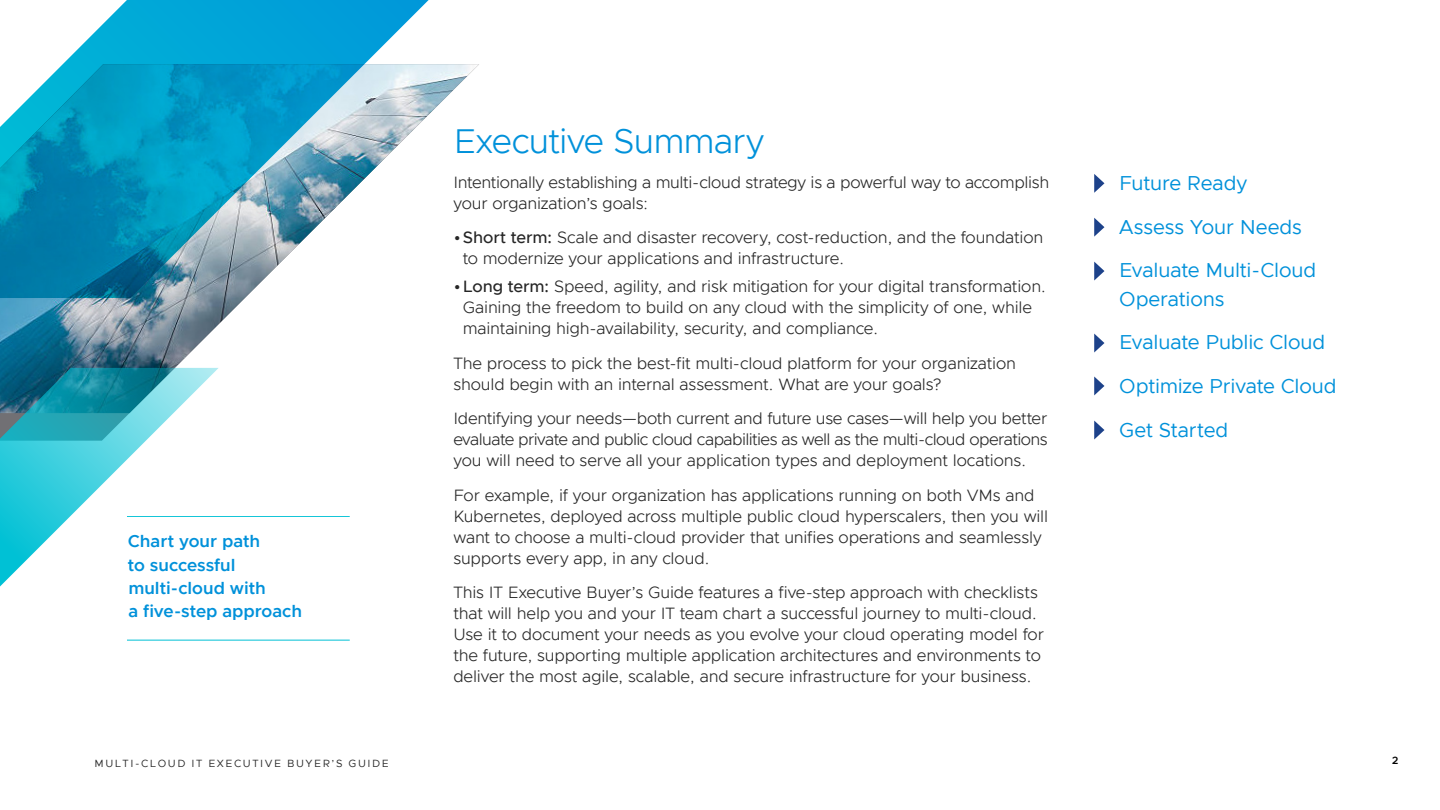
<style>
.page{position:relative;width:1440px;height:810px;background:#fff}
.page>*{position:absolute;margin:0;border:0;box-sizing:border-box;transform-origin:0 0}
.t1{font:300 34.5px "Metropolis";letter-spacing:-.025em;color:#0091da}
.t2{font:20.25px/43.7px "Metropolis";letter-spacing:-.01em;color:#0091da}
.t3{font:600 17.25px/23.2px "Metropolis";color:#0091da}
.t4{font:300 16.5px/21px "Metropolis";letter-spacing:-.01em;color:#262626}
.t5{font:10.5px "Metropolis";letter-spacing:.15em;color:#262626}
.t6{font:600 10.5px "Metropolis";color:#000}
.s1{font-weight:500}
</style>
<div class="page">
<svg style="left:63px;top:0;width:366px;height:64px"></svg>
<img style="left:0;top:64px;width:479px;height:304px">
<svg style="left:0;top:368px;width:219px;height:272px"></svg>
<hr style="left:127px;top:516px;width:223px;height:1px;background:#00c1d5">
<hr style="left:127px;top:640px;width:223px;height:1px;background:#00c1d5">
<svg style="left:1094px;top:174px;width:10px;height:19px"></svg>
<svg style="left:1094px;top:218px;width:10px;height:19px"></svg>
<svg style="left:1094px;top:262px;width:10px;height:19px"></svg>
<svg style="left:1094px;top:334px;width:10px;height:18px"></svg>
<svg style="left:1094px;top:376px;width:10px;height:19px"></svg>
<svg style="left:1094px;top:421px;width:10px;height:19px"></svg>
<p class="t3" style="left:128px;top:530px;width:176px">Chart your path<br>to successful multi-cloud with<br>a five-step approach</p>
<h1 class="t1" style="left:453px;top:120px;width:312px">Executive Summary</h1>
<p class="t4" style="left:453px;top:172px;width:597px">Intentionally establishing a multi-cloud strategy is a powerful way to accomplish your organization’s goals:</p>
<p class="t4" style="left:463px;top:227px;width:582px;text-indent:-9px"><span class="s1">•Short term:</span> Scale and disaster recovery, cost-reduction, and the foundation to modernize your applications and infrastructure.</p>
<p class="t4" style="left:463px;top:276px;width:585px;text-indent:-9px"><span class="s1">•Long term:</span> Speed, agility, and risk mitigation for your digital transformation.<br>Gaining the freedom to build on any cloud with the simplicity of one, while maintaining high-availability, security, and compliance.</p>
<p class="t4" style="left:453px;top:352px;width:564px">The process to pick the best-fit multi-cloud platform for your organization should begin with an internal assessment. What are your goals?</p>
<p class="t4" style="left:453px;top:408px;width:596px;text-align:justify">Identifying your needs—both current and future use cases—will help you better evaluate private and public cloud capabilities as well as the multi-cloud operations you will need to serve all your application types and deployment locations.</p>
<p class="t4" style="left:453px;top:485px;width:596px">For example, if your organization has applications running on both VMs and Kubernetes, deployed across multiple public cloud hyperscalers, then you will want to choose a multi-cloud provider that unifies operations and seamlessly supports every app, in any cloud.</p>
<p class="t4" style="left:453px;top:582px;width:592px">This IT Executive Buyer’s Guide features a five-step approach with checklists that will help you and your IT team chart a successful journey to multi-cloud.<br>Use it to document your needs as you evolve your cloud operating model for the future, supporting multiple application architectures and environments to deliver the most agile, scalable, and secure infrastructure for your business.</p>
<p class="t2" style="left:1119px;top:161px;width:199px">Future Ready<br>Assess Your Needs<br>Evaluate Multi-Cloud</p>
<p class="t2" style="left:1119px;top:277px;width:219px">Operations<br>Evaluate Public Cloud<br>Optimize Private Cloud<br>Get Started</p>
<p class="t5" style="left:94px;top:757px;width:296px">MULTI-CLOUD IT EXECUTIVE BUYER’S GUIDE</p>
<p class="t6" style="left:1392px;top:754px;width:8px">2</p>
</div>
